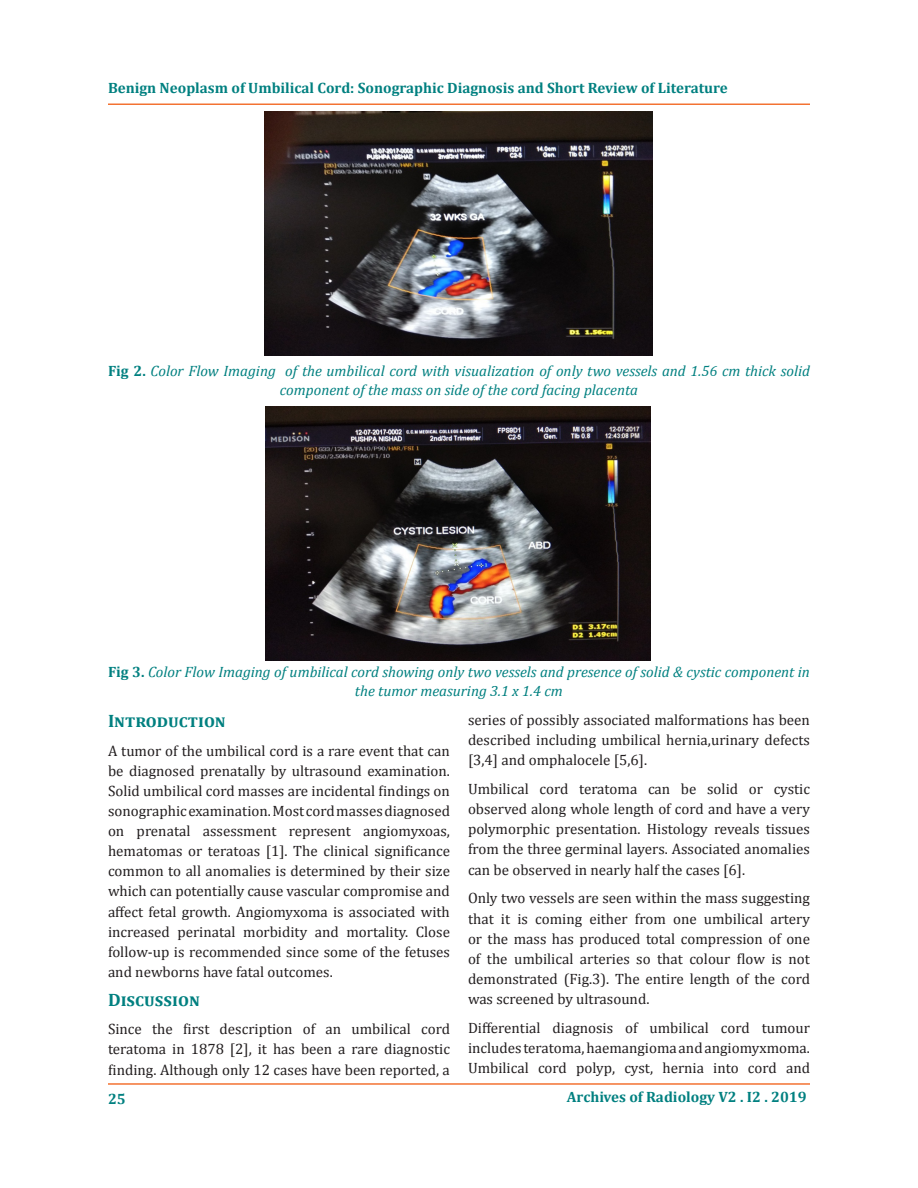
<style>
.page{position:relative;width:918px;height:1188px;background:#fff}
.page>*{position:absolute;margin:0;border:0;box-sizing:border-box;transform-origin:0 0}
.t1{font:700 18px "Cambria";color:#008080}
.t2{font:15px/20.1px "Cambria";color:#231f20;text-align:justify}
.t3{font:italic 15px/19.5px "Cambria";color:#008080;text-align:center}
.t4{font:700 15px "Cambria";color:#008080}
.s1{font-weight:700;font-style:normal}
</style>
<div class="page">
<hr style="left:108px;top:1083px;width:702px;height:2px;background:#f37232">
<hr style="left:108px;top:104px;width:702px;height:1px;background:#f37232">
<img style="left:266px;top:407px;width:385px;height:253px">
<img style="left:264px;top:111px;width:388px;height:245px">
<p class="t4" style="left:108px;top:77px;width:621px">Benign Neoplasm of Umbilical Cord: Sonographic Diagnosis and Short Review of Literature</p>
<p class="t3" style="left:108px;top:360px;width:704px"><span class="s1">Fig 2.</span> Color Flow Imaging of the umbilical cord with visualization of only two vessels and 1.56 cm thick solid component of the mass on side of the cord facing placenta</p>
<p class="t3" style="left:108px;top:661px;width:703px"><span class="s1">Fig 3.</span> Color Flow Imaging of umbilical cord showing only two vessels and presence of solid &amp; cystic component in the tumor measuring 3.1 x 1.4 cm</p>
<p class="t1" style="left:108px;top:708px;width:119px">Introduction</p>
<p class="t2" style="left:108px;top:741px;width:344px">A tumor of the umbilical cord is a rare event that can be diagnosed prenatally by ultrasound examination.<br>Solid umbilical cord masses are incidental findings on sonographic examination. Most cord masses diagnosed on prenatal assessment represent angiomyxoas, hematomas or teratoas [1]. The clinical significance common to all anomalies is determined by their size which can potentially cause vascular compromise and affect fetal growth. Angiomyxoma is associated with increased perinatal morbidity and mortality. Close follow-up is recommended since some of the fetuses and newborns have fatal outcomes.</p>
<p class="t1" style="left:108px;top:987px;width:93px">Discussion</p>
<p class="t2" style="left:108px;top:1019px;width:344px">Since the first description of an umbilical cord teratoma in 1878 [2], it has been a rare diagnostic finding. Although only 12 cases have been reported, a</p>
<p class="t2" style="left:468px;top:709px;width:344px">series of possibly associated malformations has been described including umbilical hernia,urinary defects [3,4] and omphalocele [5,6].</p>
<p class="t2" style="left:468px;top:779px;width:344px">Umbilical cord teratoma can be solid or cystic observed along whole length of cord and have a very polymorphic presentation. Histology reveals tissues from the three germinal layers. Associated anomalies can be observed in nearly half the cases [6].</p>
<p class="t2" style="left:468px;top:888px;width:344px">Only two vessels are seen within the mass suggesting that it is coming either from one umbilical artery or the mass has produced total compression of one of the umbilical arteries so that colour flow is not demonstrated (Fig.3). The entire length of the cord was screened by ultrasound.</p>
<p class="t2" style="left:468px;top:1018px;width:344px">Differential diagnosis of umbilical cord tumour includes teratoma, haemangioma and angiomyxmoma.<br>Umbilical cord polyp, cyst, hernia into cord and</p>
<p class="t4" style="left:108px;top:1089px;width:19px">25</p>
<p class="t4" style="left:567px;top:1086px;width:241px">Archives of Radiology V2 . I2 . 2019</p>
</div>
